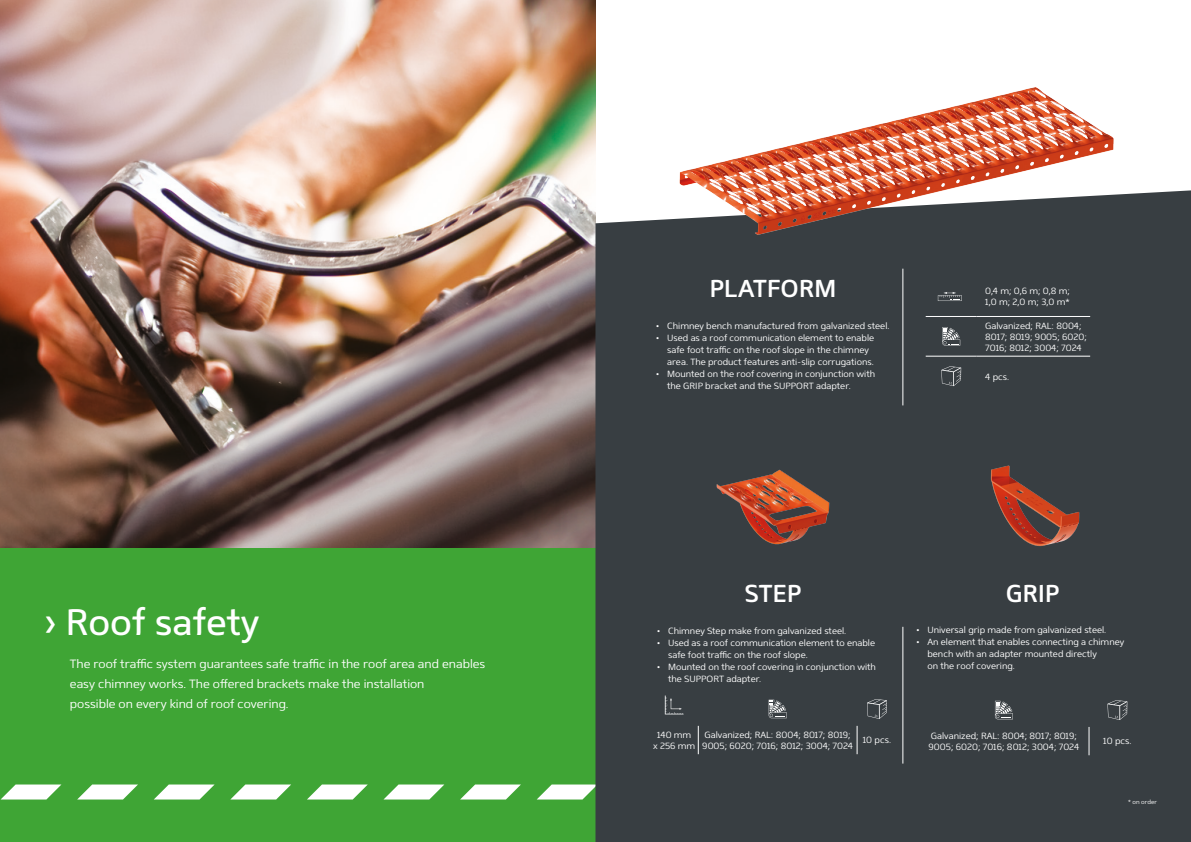
<style>
.page{position:relative;width:1191px;height:842px;background:#fff}
.page>*{position:absolute;margin:0;border:0;box-sizing:border-box;transform-origin:0 0}
.nazwa_działu_40_48{font:37px "Mentone";color:#fff}
.nazwy_produktów{font:600 24.5px "Mentone";letter-spacing:-.01em;color:#fff}
.opis_działu_12_20{font:300 12px/20px "Mentone";color:#fff}
.zalety_9_12{font:300 9px/12px "Mentone";color:#fff}
.TABELA{font:300 9px/10.8px "Mentone";color:#fff}
.gwiazdka{font:300 6px "Mentone";color:#fff}
</style>
<div class="page">
<div style="left:0;top:0;width:595px;height:842px;background:#3fa535"></div>
<svg style="left:307px;top:784px;width:61px;height:15px"></svg>
<svg style="left:460px;top:784px;width:61px;height:15px"></svg>
<svg style="left:384px;top:784px;width:60px;height:15px"></svg>
<svg style="left:537px;top:784px;width:58px;height:15px"></svg>
<svg style="left:154px;top:784px;width:61px;height:15px"></svg>
<svg style="left:78px;top:784px;width:60px;height:15px"></svg>
<svg style="left:1px;top:784px;width:60px;height:15px"></svg>
<svg style="left:231px;top:784px;width:60px;height:15px"></svg>
<img style="left:0;top:0;width:595px;height:547px">
<div style="left:595px;top:190px;width:596px;height:652px;background:#383e42"></div>
<img style="left:649px;top:87px;width:492px;height:167px">
<hr style="left:925px;top:316px;width:51px;height:1px;background:#fff">
<hr style="left:976px;top:316px;width:114px;height:1px;background:#fff">
<hr style="left:925px;top:356px;width:51px;height:1px;background:#fff">
<hr style="left:976px;top:356px;width:114px;height:1px;background:#fff">
<svg style="left:938px;top:292px;width:23px;height:9px"></svg>
<svg style="left:942px;top:327px;width:18px;height:19px"></svg>
<svg style="left:941px;top:366px;width:20px;height:20px"></svg>
<svg style="left:698px;top:726px;width:1px;height:28px"></svg>
<svg style="left:856px;top:726px;width:1px;height:28px"></svg>
<svg style="left:665px;top:695px;width:18px;height:19px"></svg>
<svg style="left:768px;top:700px;width:18px;height:18px"></svg>
<svg style="left:867px;top:699px;width:20px;height:20px"></svg>
<svg style="left:1088px;top:727px;width:1px;height:28px"></svg>
<svg style="left:995px;top:701px;width:18px;height:18px"></svg>
<svg style="left:1107px;top:700px;width:20px;height:20px"></svg>
<hr style="left:902px;top:269px;width:1px;height:136px;background:#fff">
<hr style="left:902px;top:627px;width:1px;height:136px;background:#fff">
<img style="left:696px;top:439px;width:155px;height:128px">
<img style="left:956px;top:439px;width:155px;height:128px">
<p class="nazwa_działu_40_48" style="left:44px;top:600px;width:216px">› Roof safety</p>
<p class="opis_działu_12_20" style="left:70px;top:653px;width:417px">The roof traffic system guarantees safe traffic in the roof area and enables easy chimney works. The offered brackets make the installation<br>possible on every kind of roof covering.</p>
<p class="nazwy_produktów" style="left:709px;top:273px;width:129px">PLATFORM</p>
<p class="zalety_9_12" style="left:656px;top:320px;width:235px">• Chimney bench manufactured from galvanized steel.</p>
<p class="zalety_9_12" style="left:667px;top:332px;width:208px;text-indent:-11px">• Used as a roof communication element to enable safe foot traffic on the roof slope in the chimney area. The product features anti-slip corrugations.</p>
<p class="zalety_9_12" style="left:667px;top:368px;width:209px;text-indent:-11px">• Mounted on the roof covering in conjunction with the GRIP bracket and the SUPPORT adapter.</p>
<p class="TABELA" style="left:985px;top:286px;width:86px">0,4 m; 0,6 m; 0,8 m;<br>1,0 m; 2,0 m; 3,0 m*</p>
<p class="TABELA" style="left:985px;top:320px;width:103px">Galvanized; RAL: 8004;<br>8017; 8019; 9005; 6020;<br>7016; 8012; 3004; 7024</p>
<p class="TABELA" style="left:985px;top:371px;width:25px">4 pcs.</p>
<p class="nazwy_produktów" style="left:744px;top:578px;width:59px">STEP</p>
<p class="zalety_9_12" style="left:657px;top:624px;width:191px">• Chimney Step make from galvanized steel.</p>
<p class="zalety_9_12" style="left:668px;top:636px;width:208px;text-indent:-11px">• Used as a roof communication element to enable safe foot traffic on the roof slope.</p>
<p class="zalety_9_12" style="left:668px;top:660px;width:209px;text-indent:-11px">• Mounted on the roof covering in conjunction with the SUPPORT adapter.</p>
<p class="TABELA" style="left:653px;top:729px;width:44px;text-align:center">140 mm<br>x 256 mm</p>
<p class="TABELA" style="left:702px;top:729px;width:152px">Galvanized; RAL: 8004; 8017; 8019;<br>9005; 6020; 7016; 8012; 3004; 7024</p>
<p class="TABELA" style="left:862px;top:735px;width:30px">10 pcs.</p>
<p class="nazwy_produktów" style="left:1005px;top:578px;width:55px">GRIP</p>
<p class="zalety_9_12" style="left:916px;top:624px;width:191px">• Universal grip made from galvanized steel.</p>
<p class="zalety_9_12" style="left:927px;top:636px;width:198px;text-indent:-11px">• An element that enables connecting a chimney bench with an adapter mounted directly<br>on the roof covering.</p>
<p class="TABELA" style="left:928px;top:730px;width:152px">Galvanized; RAL: 8004; 8017; 8019;<br>9005; 6020; 7016; 8012; 3004; 7024</p>
<p class="TABELA" style="left:1103px;top:736px;width:30px">10 pcs.</p>
<p class="gwiazdka" style="left:1128px;top:798px;width:30px">* on order</p>
</div>
